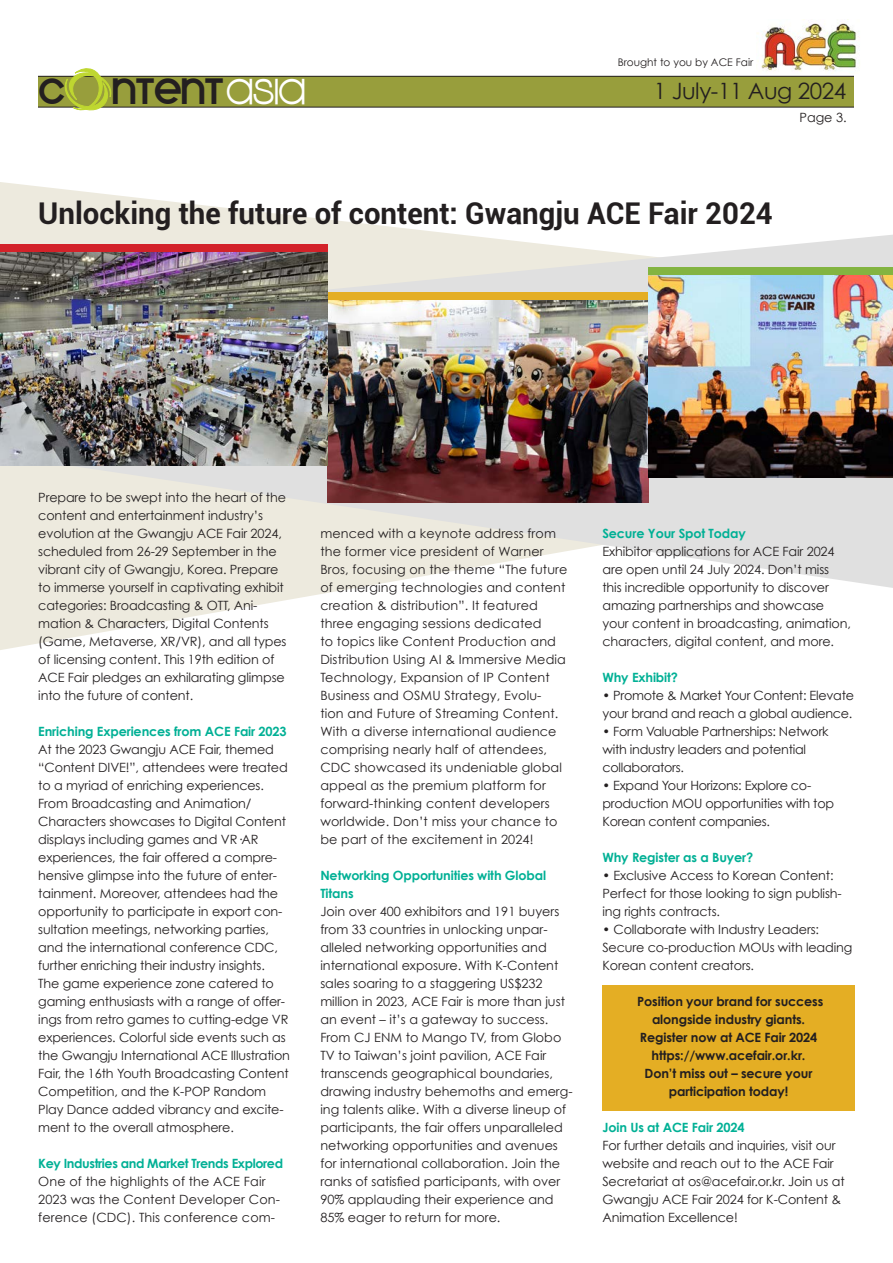
<style>
.page{position:relative;width:893px;height:1263px;background:#fff}
.page>*{position:absolute;margin:0;border:0;box-sizing:border-box;transform-origin:0 0}
.t1{font:41.1px "Kravitz Extra Thermal";letter-spacing:-.02em;color:#231f20}
.t2{font:700 30px "Roboto";color:#231f20}
.t3{font:22.5px "Century Gothic";letter-spacing:-.02em;color:#231f20}
.t4{font:12.75px/18px "Century Gothic";letter-spacing:-.01em;color:#231f20}
.t5{font:12.75px/18px "Century Gothic";letter-spacing:.01em;color:#231f20}
.t6{font:700 12.75px/18px "Century Gothic";letter-spacing:-.01em;color:#00b095}
.t7{font:700 12.75px/18px "Century Gothic";letter-spacing:-.01em;color:#231f20;text-align:center}
.t8{font:700 12.75px "Century Gothic";letter-spacing:-.03em;color:#00b095}
.t9{font:10.5px "Century Gothic";color:#231f20}
.s1{font-family:"Kravitz Thermal";font-size:44.25px;color:#fff}
</style>
<div class="page">
<div style="left:32px;top:76px;width:831px;height:31px;background:#989e3c"></div>
<div style="left:31px;top:76px;width:832px;height:31px;border:1px solid #231f20"></div>
<div style="left:854px;top:70px;width:14px;height:41px;background:#fff"></div>
<div style="left:24px;top:70px;width:14px;height:41px;background:#fff"></div>
<svg style="left:62px;top:68px;width:50px;height:43px"></svg>
<img style="left:757px;top:23px;width:103px;height:48px">
<div style="left:602px;top:986px;width:253px;height:125px;background:#e4ae24"></div>
<svg style="left:0;top:182px;width:461px;height:468px"></svg>
<svg style="left:0;top:235px;width:893px;height:353px;background:#e9e7e1"></svg>
<div style="left:327px;top:292px;width:321px;height:207px;background:#e4ae24"></div>
<div style="left:648px;top:267px;width:245px;height:199px;background:#83b441"></div>
<img style="left:328px;top:301px;width:320px;height:201px">
<img style="left:648px;top:275px;width:245px;height:202px">
<div style="left:0;top:244px;width:328px;height:220px;background:#d32229"></div>
<img style="left:0;top:252px;width:328px;height:213px">
<h1 class="t1" style="left:38px;top:65px;width:268px">C NTENT<span class="s1">ASIA</span></h1>
<p class="t9" style="left:618px;top:56px;width:137px">Brought to you by ACE Fair</p>
<h3 class="t3" style="left:654px;top:77px;width:194px">1 July-11 Aug 2024</h3>
<p class="t4" style="left:799px;top:108px;width:49px">Page 3.</p>
<h2 class="t2" style="left:38px;top:192px;width:736px">Unlocking the future of content: Gwangju ACE Fair 2024</h2>
<p class="t4" style="left:38px;top:488px;width:250px">Prepare to be swept into the heart of the content and entertainment industry’s evolution at the Gwangju ACE Fair 2024, scheduled from 26-29 September in the vibrant city of Gwangju, Korea. Prepare to immerse yourself in captivating exhibit categories: Broadcasting &amp; OTT, Ani&shy;mation &amp; Characters, Digital Contents (Game, Metaverse, XR/VR), and all types of licensing content. This 19th edition of ACE Fair pledges an exhilarating glimpse into the future of content.</p>
<p class="t6" style="left:38px;top:722px;width:250px">Enriching Experiences from ACE Fair 2023</p>
<p class="t4" style="left:38px;top:740px;width:253px">At the 2023 Gwangju ACE Fair, themed “Content DIVE!”, attendees were treated to a myriad of enriching experiences.<br>From Broadcasting and Animation/ Characters showcases to Digital Content displays including games and VR·AR experiences, the fair offered a compre&shy;hensive glimpse into the future of enter&shy;tainment. Moreover, attendees had the opportunity to participate in export con&shy;sultation meetings, networking parties, and the international conference CDC, further enriching their industry insights.<br>The game experience zone catered to gaming enthusiasts with a range of offer&shy;ings from retro games to cutting-edge VR experiences. Colorful side events such as the Gwangju International ACE Illustration Fair, the 16th Youth Broadcasting Content Competition, and the K-POP Random Play Dance added vibrancy and excite&shy;ment to the overall atmosphere.</p>
<p class="t8" style="left:38px;top:1155px;width:246px">Key Industries and Market Trends Explored</p>
<p class="t5" style="left:38px;top:1172px;width:243px">One of the highlights of the ACE Fair<br>2023 was the Content Developer Con&shy;ference (CDC). This conference com-</p>
<p class="t5" style="left:320px;top:524px;width:249px">menced with a keynote address from the former vice president of Warner Bros, focusing on the theme “The future of emerging technologies and content creation &amp; distribution”. It featured three engaging sessions dedicated<br>to topics like Content Production and Distribution Using AI &amp; Immersive Media Technology, Expansion of IP Content Business and OSMU Strategy, Evolu&shy;tion and Future of Streaming Content.<br>With a diverse international audience comprising nearly half of attendees, CDC showcased its undeniable global appeal as the premium platform for forward-thinking content developers worldwide. Don’t miss your chance to be part of the excitement in 2024!</p>
<p class="t6" style="left:320px;top:866px;width:227px">Networking Opportunities with Global<br>Titans</p>
<p class="t4" style="left:320px;top:902px;width:254px">Join over 400 exhibitors and 191 buyers from 33 countries in unlocking unpar&shy;alleled networking opportunities and international exposure. With K-Content sales soaring to a staggering US$232 million in 2023, ACE Fair is more than just an event – it’s a gateway to success.<br>From CJ ENM to Mango TV, from Globo TV to Taiwan’s joint pavilion, ACE Fair transcends geographical boundaries, drawing industry behemoths and emerg&shy;ing talents alike. With a diverse lineup of participants, the fair offers unparalleled networking opportunities and avenues for international collaboration. Join the ranks of satisfied participants, with over 90% applauding their experience and 85% eager to return for more.</p>
<p class="t6" style="left:602px;top:524px;width:145px">Secure Your Spot Today</p>
<p class="t4" style="left:602px;top:542px;width:250px">Exhibitor applications for ACE Fair 2024 are open until 24 July 2024. Don’t miss this incredible opportunity to discover amazing partnerships and showcase your content in broadcasting, animation, characters, digital content, and more.</p>
<p class="t6" style="left:602px;top:668px;width:77px">Why Exhibit?</p>
<p class="t4" style="left:602px;top:686px;width:253px">• Promote &amp; Market Your Content: Elevate your brand and reach a global audience.</p>
<p class="t4" style="left:602px;top:722px;width:228px">• Form Valuable Partnerships: Network with industry leaders and potential collaborators.</p>
<p class="t4" style="left:602px;top:776px;width:233px">• Expand Your Horizons: Explore co&shy;production MOU opportunities with top<br>Korean content companies.</p>
<p class="t6" style="left:602px;top:848px;width:152px">Why Register as a Buyer?</p>
<p class="t4" style="left:602px;top:866px;width:241px">• Exclusive Access to Korean Content:<br>Perfect for those looking to sign publish&shy;ing rights contracts.</p>
<p class="t4" style="left:602px;top:920px;width:252px">• Collaborate with Industry Leaders:<br>Secure co-production MOUs with leading<br>Korean content creators.</p>
<p class="t7" style="left:637px;top:992px;width:188px">Position your brand for success alongside industry giants.<br>Register now at ACE Fair 2024 https://www.acefair.or.kr.<br>Don’t miss out – secure your participation today!</p>
<p class="t6" style="left:602px;top:1118px;width:144px">Join Us at ACE Fair 2024</p>
<p class="t4" style="left:602px;top:1136px;width:244px">For further details and inquiries, visit our website and reach out to the ACE Fair Secretariat at os@acefair.or.kr. Join us at Gwangju ACE Fair 2024 for K-Content &amp; Animation Excellence!</p>
</div>
